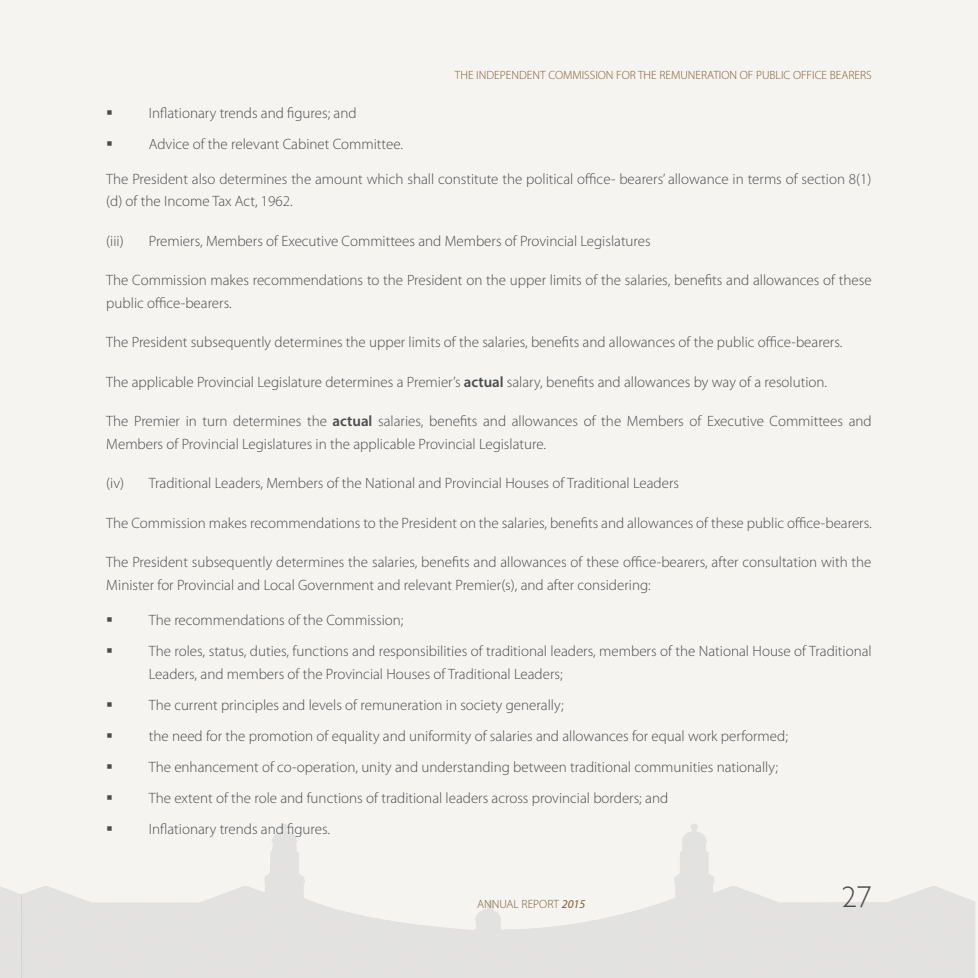
<style>
.page{position:relative;width:978px;height:978px;background:#fff}
.page>*{position:absolute;margin:0;border:0;box-sizing:border-box;transform-origin:0 0}
.t1{font:300 30px "Gill Sans";color:#4b4c4d}
.t2{font:300 15px/31px "Myriad Pro";color:#4b4c4d}
.t3{font:300 12px "Myriad Pro";color:#825c32}
.s1{font-weight:600}
.s2{font-weight:400;font-style:italic}
</style>
<div class="page">
<div style="left:0;top:0;width:21px;height:978px;background:#f5f4f1"></div>
<img style="left:0;top:792px;width:22px;height:186px">
<div style="left:22px;top:0;width:956px;height:978px;background:#f5f4f1"></div>
<p class="t3" style="left:455px;top:68px;width:418px">THE INDEPENDENT COMMISSION FOR THE REMUNERATION OF PUBLIC OFFICE BEARERS</p>
<p class="t2" style="left:149px;top:97px;width:256px">Inflationary trends and figures; and<br>Advice of the relevant Cabinet Committee.</p>
<p class="t2" style="left:106px;top:168px;width:767px;line-height:22.5px">The President also determines the amount which shall constitute the political office- bearers’ allowance in terms of section 8(1) (d) of the Income Tax Act, 1962.</p>
<p class="t2" style="left:106px;top:226px;width:19px">(iii)</p>
<p class="t2" style="left:149px;top:226px;width:503px">Premiers, Members of Executive Committees and Members of Provincial Legislatures</p>
<p class="t2" style="left:106px;top:269px;width:767px;line-height:22.5px">The Commission makes recommendations to the President on the upper limits of the salaries, benefits and allowances of these public office-bearers.</p>
<p class="t2" style="left:106px;top:327px;width:738px">The President subsequently determines the upper limits of the salaries, benefits and allowances of the public office-bearers.</p>
<p class="t2" style="left:106px;top:367px;width:722px">The applicable Provincial Legislature determines a Premier’s <span class="s1">actual</span> salary, benefits and allowances by way of a resolution.</p>
<p class="t2" style="left:106px;top:410px;width:767px;line-height:22.5px">The Premier in turn determines the <span class="s1">actual</span> salaries, benefits and allowances of the Members of Executive Committees and<br>Members of Provincial Legislatures in the applicable Provincial Legislature.</p>
<p class="t2" style="left:106px;top:468px;width:574px">(iv) Traditional Leaders, Members of the National and Provincial Houses of Traditional Leaders</p>
<p class="t2" style="left:106px;top:508px;width:767px">The Commission makes recommendations to the President on the salaries, benefits and allowances of these public office-bearers.</p>
<p class="t2" style="left:106px;top:551px;width:767px;line-height:22.5px">The President subsequently determines the salaries, benefits and allowances of these office-bearers, after consultation with the<br>Minister for Provincial and Local Government and relevant Premier(s), and after considering:</p>
<p class="t2" style="left:149px;top:605px;width:724px">The recommendations of the Commission;<br>The roles, status, duties, functions and responsibilities of traditional leaders, members of the National House of Traditional</p>
<p class="t2" style="left:149px;top:658px;width:641px">Leaders, and members of the Provincial Houses of Traditional Leaders;<br>The current principles and levels of remuneration in society generally;<br>the need for the promotion of equality and uniformity of salaries and allowances for equal work performed; The enhancement of co-operation, unity and understanding between traditional communities nationally; The extent of the role and functions of traditional leaders across provincial borders; and<br>Inflationary trends and figures.</p>
<p class="t3" style="left:477px;top:897px;width:110px">ANNUAL REPORT <span class="s2">2015</span></p>
<h1 class="t1" style="left:842px;top:874px;width:31px">27</h1>
</div>
